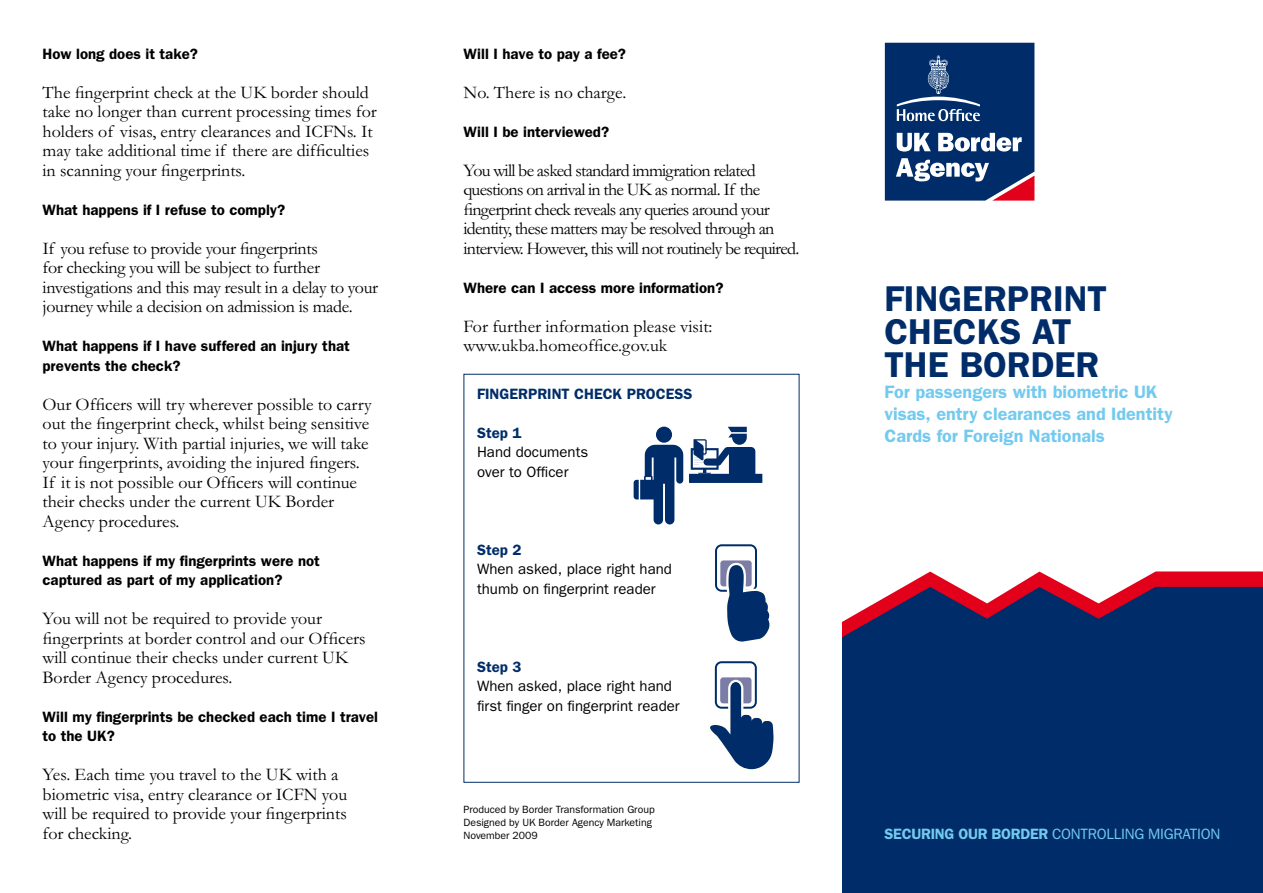
<style>
.page{position:relative;width:1263px;height:893px;background:#fff}
.page>*{position:absolute;margin:0;border:0;box-sizing:border-box;transform-origin:0 0}
.t1{font:600 36px/33px "Franklin Gothic";color:#002d69}
.t2{font:18px/19.5px "Garamond";color:#000}
.t3{font:18px/19.5px "Garamond";letter-spacing:-.04em;color:#000}
.t4{font:600 18px/21.6px "Franklin Gothic";color:#73caef}
.t5{font:600 15px/19.5px "Franklin Gothic";color:#000}
.t6{font:15px/19.5px "Franklin Gothic";color:#000}
.t7{font:600 15px "Franklin Gothic";color:#002d69}
.t8{font:15px "Franklin Gothic";letter-spacing:-.015em;color:#73caef}
.t9{font:10.5px/12.6px "Franklin Gothic";letter-spacing:-.005em;color:#000}
.s1{font-weight:600}
</style>
<div class="page">
<svg style="left:634px;top:427px;width:49px;height:97px"></svg>
<svg style="left:689px;top:427px;width:73px;height:56px"></svg>
<div style="left:842px;top:0;width:421px;height:893px;background:#002d69"></div>
<svg style="left:842px;top:0;width:421px;height:635px;background:#edeaef"></svg>
<svg style="left:882px;top:39px;width:156px;height:165px;background:#f0f1f4"></svg>
<svg style="left:885px;top:43px;width:149px;height:158px"></svg>
<svg style="left:715px;top:544px;width:55px;height:98px"></svg>
<svg style="left:710px;top:661px;width:64px;height:109px"></svg>
<p class="t5" style="left:43px;top:44px;width:157px">How long does it take?</p>
<p class="t2" style="left:43px;top:82px;width:336px">The fingerprint check at the UK border should take no longer than current processing times for holders of visas, entry clearances and ICFNs. It may take additional time if there are difficulties in scanning your fingerprints.</p>
<p class="t5" style="left:43px;top:200px;width:244px">What happens if I refuse to comply?</p>
<p class="t2" style="left:43px;top:238px;width:337px">If you refuse to provide your fingerprints<br>for checking you will be subject to further investigations and this may result in a delay to your journey while a decision on admission is made.</p>
<p class="t5" style="left:43px;top:336px;width:309px">What happens if I have suffered an injury that prevents the check?</p>
<p class="t2" style="left:43px;top:394px;width:331px">Our Officers will try wherever possible to carry out the fingerprint check, whilst being sensitive to your injury. With partial injuries, we will take your fingerprints, avoiding the injured fingers.<br>If it is not possible our Officers will continue their checks under the current UK Border Agency procedures.</p>
<p class="t5" style="left:43px;top:551px;width:279px">What happens if my fingerprints were not captured as part of my application?</p>
<p class="t2" style="left:43px;top:609px;width:325px">You will not be required to provide your fingerprints at border control and our Officers will continue their checks under current UK Border Agency procedures.</p>
<p class="t5" style="left:43px;top:707px;width:337px">Will my fingerprints be checked each time I travel to the UK?</p>
<p class="t2" style="left:43px;top:765px;width:306px">Yes. Each time you travel to the UK with a biometric visa, entry clearance or ICFN you will be required to provide your fingerprints for checking.</p>
<p class="t5" style="left:463px;top:44px;width:164px">Will I have to pay a fee?</p>
<p class="t2" style="left:463px;top:82px;width:164px">No. There is no charge.</p>
<p class="t5" style="left:463px;top:122px;width:147px">Will I be interviewed?</p>
<p class="t3" style="left:463px;top:160px;width:337px">You will be asked standard immigration related questions on arrival in the UK as normal. If the fingerprint check reveals any queries around your identity, these matters may be resolved through an interview. However, this will not routinely be required.</p>
<p class="t5" style="left:463px;top:278px;width:261px">Where can I access more information?</p>
<p class="t2" style="left:463px;top:316px;width:250px">For further information please visit: www.ukba.homeoffice.gov.uk</p>
<p class="t7" style="left:477px;top:385px;width:217px">FINGERPRINT CHECK PROCESS</p>
<p class="t7" style="left:477px;top:424px;width:46px">Step 1</p>
<p class="t6" style="left:477px;top:442px;width:113px">Hand documents over to Officer</p>
<p class="t7" style="left:477px;top:541px;width:46px">Step 2</p>
<p class="t6" style="left:477px;top:559px;width:196px">When asked, place right hand thumb on fingerprint reader</p>
<p class="t7" style="left:477px;top:658px;width:46px">Step 3</p>
<p class="t6" style="left:477px;top:676px;width:204px">When asked, place right hand first finger on fingerprint reader</p>
<p class="t9" style="left:463px;top:804px;width:193px">Produced by Border Transformation Group<br>Designed by UK Border Agency Marketing<br>November 2009</p>
<h1 class="t1" style="left:884px;top:282px;width:224px">FINGERPRINT<br>CHECKS AT<br>THE BORDER</h1>
<p class="t4" style="left:884px;top:381px;width:290px">For passengers with biometric UK visas, entry clearances and Identity<br>Cards for Foreign Nationals</p>
<p class="t8" style="left:884px;top:825px;width:337px"><span class="s1">SECURING OUR BORDER</span> CONTROLLING MIGRATION</p>
</div>
